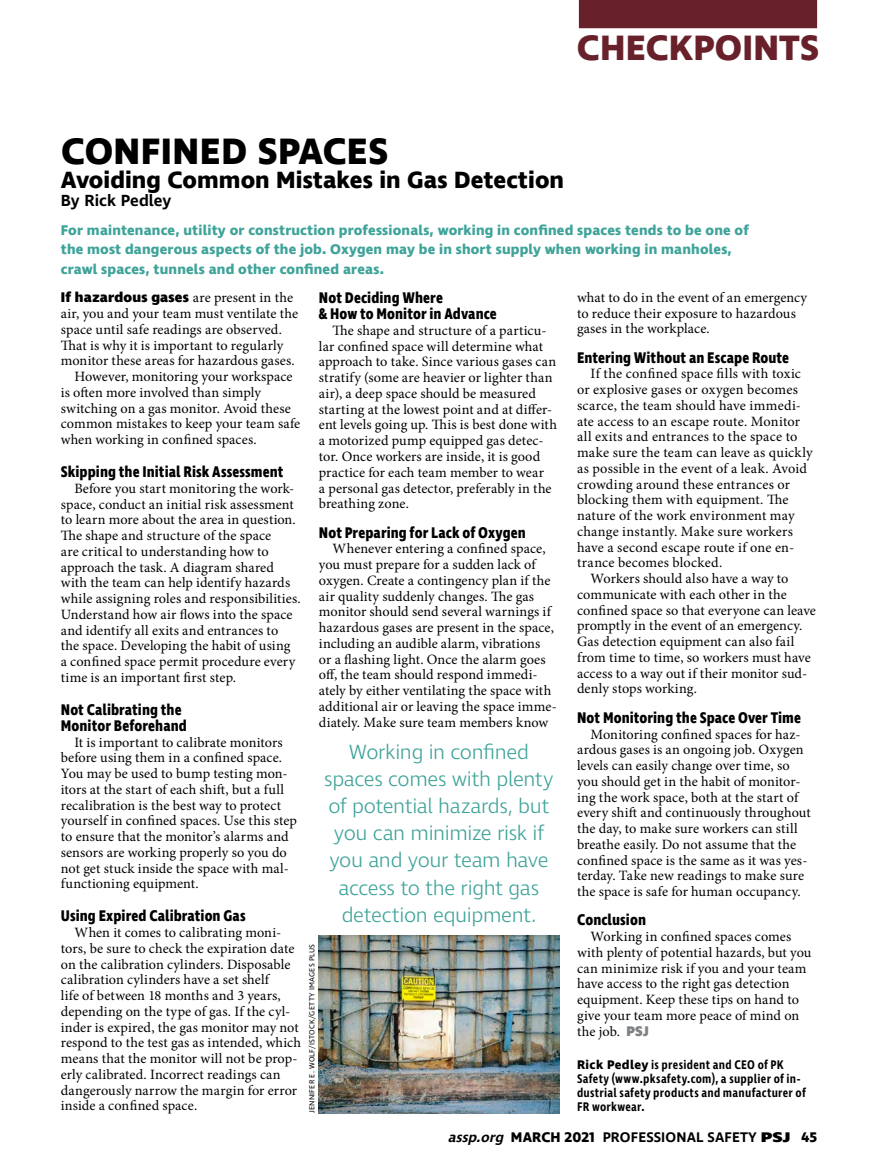
<style>
.page{position:relative;width:878px;height:1175px;background:#fff}
.page>*{position:absolute;margin:0;border:0;box-sizing:border-box;transform-origin:0 0}
.t1{font:700 37.5px "Ingra";letter-spacing:.01em;color:#000}
.t2{font:700 36px "Ingra";letter-spacing:.005em;color:#68212b}
.t3{font:700 24px "Ingra";color:#000}
.t4{font:300 21px/27px "Ingra";letter-spacing:-.02em;color:#3ea399;text-align:center}
.t5{font:600 16.5px "Ingra";color:#000}
.t6{font:700 15.75px/15.8px "Ingra Cd";letter-spacing:.005em;color:#000}
.t7{font:14.25px/15.8px "Minion Pro";letter-spacing:.005em;color:#000}
.t8{font:700 14.25px/19.5px "Ingra";letter-spacing:.01em;color:#3ea399}
.t9{font:600 14.25px "Ingra";letter-spacing:.01em;color:#000}
.t10{font:800 14.25px "Ingra";letter-spacing:.01em;color:#000}
.t11{font:600 12.75px/14.2px "Ingra Cd";letter-spacing:.025em;color:#000}
.t12{font:7.5px "Ingra";letter-spacing:.035em;color:#000}
.s1{font-family:"Minion Pro";font-weight:400}
.s2{font-family:"Ingra";font-weight:800;color:#7f8284}
.s3{font-family:"Ingra";font-weight:700}
.s4{font-style:italic}
.s5{font-weight:700}
.s6{font-weight:800}
</style>
<div class="page">
<div style="left:579px;top:0;width:238px;height:28px;background:#68212b"></div>
<img style="left:319px;top:935px;width:240px;height:178px">
<h2 class="t2" style="left:577px;top:25px;width:244px">CHECKPOINTS</h2>
<h1 class="t1" style="left:61px;top:127px;width:329px">CONFINED SPACES</h1>
<h3 class="t3" style="left:61px;top:165px;width:504px">Avoiding Common Mistakes in Gas Detection</h3>
<p class="t5" style="left:61px;top:190px;width:112px">By Rick Pedley</p>
<p class="t8" style="left:61px;top:221px;width:689px">For maintenance, utility or construction professionals, working in confined spaces tends to be one of the most dangerous aspects of the job. Oxygen may be in short supply when working in manholes, crawl spaces, tunnels and other confined areas.</p>
<p class="t10" style="left:61px;top:288px;width:234px">If hazardous gases <span class="s1">are present in the</span></p>
<p class="t7" style="left:61px;top:306px;width:239px">air, you and your team must ventilate the</p>
<p class="t7" style="left:61px;top:321px;width:223px">space until safe readings are observed.</p>
<p class="t7" style="left:61px;top:337px;width:224px">That is why it is important to regularly</p>
<p class="t7" style="left:61px;top:353px;width:235px">monitor these areas for hazardous gases.</p>
<p class="t7" style="left:74px;top:369px;width:220px">However, monitoring your workspace</p>
<p class="t7" style="left:61px;top:384px;width:202px">is often more involved than simply</p>
<p class="t7" style="left:61px;top:400px;width:231px">switching on a gas monitor. Avoid these</p>
<p class="t7" style="left:61px;top:416px;width:241px">common mistakes to keep your team safe</p>
<p class="t7" style="left:61px;top:432px;width:197px">when working in confined spaces.</p>
<p class="t6" style="left:61px;top:465px;width:224px">Skipping the Initial Risk Assessment</p>
<p class="t7" style="left:61px;top:480px;width:241px;text-indent:14px">Before you start monitoring the work&shy;space, conduct an initial risk assessment to learn more about the area in question.<br>The shape and structure of the space<br>are critical to understanding how to approach the task. A diagram shared with the team can help identify hazards while assigning roles and responsibilities.<br>Understand how air flows into the space and identify all exits and entrances to<br>the space. Developing the habit of using<br>a confined space permit procedure every time is an important first step.</p>
<p class="t6" style="left:61px;top:702px;width:128px">Not Calibrating the<br>Monitor Beforehand</p>
<p class="t7" style="left:61px;top:734px;width:238px;text-indent:13px">It is important to calibrate monitors before using them in a confined space.<br>You may be used to bump testing mon&shy;itors at the start of each shift, but a full recalibration is the best way to protect yourself in confined spaces. Use this step to ensure that the monitor’s alarms and sensors are working properly so you do not get stuck inside the space with mal&shy;functioning equipment.</p>
<p class="t6" style="left:61px;top:909px;width:186px">Using Expired Calibration Gas</p>
<p class="t7" style="left:61px;top:924px;width:241px;text-indent:13px">When it comes to calibrating moni&shy;tors, be sure to check the expiration date on the calibration cylinders. Disposable calibration cylinders have a set shelf<br>life of between 18 months and 3 years, depending on the type of gas. If the cyl&shy;inder is expired, the gas monitor may not respond to the test gas as intended, which means that the monitor will not be prop&shy;erly calibrated. Incorrect readings can dangerously narrow the margin for error inside a confined space.</p>
<p class="t6" style="left:319px;top:291px;width:179px">Not Deciding Where<br>&amp; How to Monitor in Advance</p>
<p class="t7" style="left:319px;top:322px;width:239px;text-indent:13px">The shape and structure of a particu&shy;lar confined space will determine what approach to take. Since various gases can stratify (some are heavier or lighter than air), a deep space should be measured starting at the lowest point and at differ&shy;ent levels going up. This is best done with a motorized pump equipped gas detec&shy;tor. Once workers are inside, it is good practice for each team member to wear<br>a personal gas detector, preferably in the breathing zone.</p>
<p class="t6" style="left:319px;top:525px;width:208px">Not Preparing for Lack of Oxygen</p>
<p class="t7" style="left:319px;top:541px;width:239px;text-indent:13px">Whenever entering a confined space, you must prepare for a sudden lack of oxygen. Create a contingency plan if the air quality suddenly changes. The gas monitor should send several warnings if hazardous gases are present in the space, including an audible alarm, vibrations<br>or a flashing light. Once the alarm goes off, the team should respond immedi&shy;ately by either ventilating the space with additional air or leaving the space imme&shy;diately. Make sure team members know</p>
<h3 class="t4" style="left:324px;top:740px;width:231px">Working in confined spaces comes with plenty of potential hazards, but you can minimize risk if you and your team have access to the right gas detection equipment.</h3>
<p class="t12" style="left:307px;top:1113px;width:171px;rotate:-90deg">JENNIFER E. WOLF/ISTOCK/GETTY IMAGES PLUS</p>
<p class="t7" style="left:577px;top:289px;width:231px">what to do in the event of an emergency to reduce their exposure to hazardous gases in the workplace.</p>
<p class="t6" style="left:577px;top:350px;width:213px">Entering Without an Escape Route</p>
<p class="t7" style="left:590px;top:366px;width:212px">If the confined space fills with toxic</p>
<p class="t7" style="left:577px;top:382px;width:222px">or explosive gases or oxygen becomes</p>
<p class="t7" style="left:577px;top:397px;width:225px">scarce, the team should have immedi-</p>
<p class="t7" style="left:577px;top:413px;width:224px">ate access to an escape route. Monitor</p>
<p class="t7" style="left:577px;top:429px;width:222px">all exits and entrances to the space to</p>
<p class="t7" style="left:577px;top:445px;width:237px">make sure the team can leave as quickly</p>
<p class="t7" style="left:577px;top:460px;width:231px">as possible in the event of a leak. Avoid</p>
<p class="t7" style="left:577px;top:476px;width:214px">crowding around these entrances or</p>
<p class="t7" style="left:577px;top:492px;width:213px">blocking them with equipment. The</p>
<p class="t7" style="left:577px;top:508px;width:219px">nature of the work environment may</p>
<p class="t7" style="left:577px;top:523px;width:217px">change instantly. Make sure workers</p>
<p class="t7" style="left:577px;top:539px;width:218px">have a second escape route if one en-</p>
<p class="t7" style="left:577px;top:555px;width:147px">trance becomes blocked.</p>
<p class="t7" style="left:590px;top:571px;width:199px">Workers should also have a way to</p>
<p class="t7" style="left:577px;top:586px;width:211px">communicate with each other in the</p>
<p class="t7" style="left:577px;top:602px;width:240px">confined space so that everyone can leave</p>
<p class="t7" style="left:577px;top:618px;width:227px">promptly in the event of an emergency.</p>
<p class="t7" style="left:577px;top:634px;width:219px">Gas detection equipment can also fail</p>
<p class="t7" style="left:577px;top:649px;width:235px">from time to time, so workers must have</p>
<p class="t7" style="left:577px;top:665px;width:231px">access to a way out if their monitor sud-</p>
<p class="t7" style="left:577px;top:681px;width:121px">denly stops working.</p>
<p class="t6" style="left:577px;top:710px;width:225px">Not Monitoring the Space Over Time</p>
<p class="t7" style="left:577px;top:726px;width:235px;text-indent:13px">Monitoring confined spaces for haz&shy;ardous gases is an ongoing job. Oxygen levels can easily change over time, so you should get in the habit of monitor&shy;ing the work space, both at the start of every shift and continuously throughout the day, to make sure workers can still breathe easily. Do not assume that the confined space is the same as it was yes&shy;terday. Take new readings to make sure the space is safe for human occupancy.</p>
<p class="t6" style="left:577px;top:913px;width:70px">Conclusion</p>
<p class="t7" style="left:577px;top:928px;width:236px;text-indent:13px">Working in confined spaces comes with plenty of potential hazards, but you can minimize risk if you and your team have access to the right gas detection equipment. Keep these tips on hand to give your team more peace of mind on the job. <span class="s2">PSJ</span></p>
<p class="t11" style="left:577px;top:1057px;width:230px"><span class="s3">Rick Pedley</span> is president and CEO of PK Safety (www.pksafety.com), a supplier of in&shy;dustrial safety products and manufacturer of FR workwear.</p>
<p class="t9" style="left:448px;top:1128px;width:371px"><span class="s4">assp.org</span> <span class="s5">MARCH 2021</span> PROFESSIONAL SAFETY <span class="s6">PSJ</span> <span class="s5">45</span></p>
</div>
